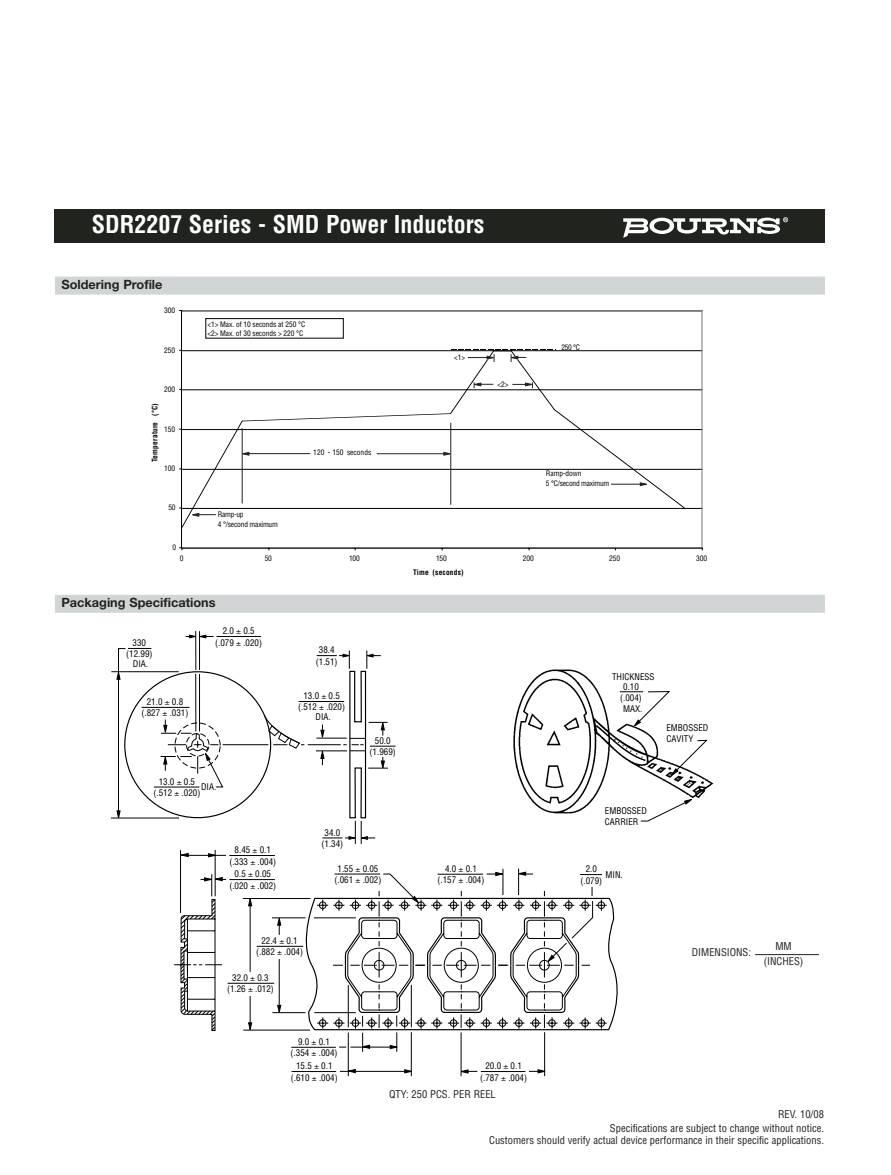
<style>
.page{position:relative;width:891px;height:1175px;background:#fff}
.page>*{position:absolute;margin:0;border:0;box-sizing:border-box;transform-origin:0 0}
.t1{font:700 condensed 24px "Helvetica";color:#fff}
.t2{font:700 12.75px "Helvetica Neue";color:#20231e}
.t3{font:condensed 10.5px/12px "Helvetica";color:#20231e;text-align:right}
.t4{font:condensed 9px/11.2px "Helvetica";color:#000;text-align:center}
.t5{font:condensed 7.35px/10.1px "Helvetica";letter-spacing:-.015em;color:#000101}
.t6{font:700 condensed 7.35px "Helvetica";letter-spacing:.025em;color:#000101}
</style>
<div class="page">
<div style="left:55px;top:209px;width:770px;height:34px;background:#20231e"></div>
<svg style="left:623px;top:217px;width:165px;height:20px"></svg>
<hr style="left:195px;top:674px;width:1px;height:57px;background:#000">
<hr style="left:199px;top:674px;width:1px;height:57px;background:#000">
<hr style="left:195px;top:631px;width:1px;height:38px;background:#000">
<hr style="left:199px;top:631px;width:1px;height:38px;background:#000">
<svg style="left:186px;top:634px;width:28px;height:4px"></svg>
<hr style="left:217px;top:636px;width:44px;height:1px;background:#000">
<hr style="left:111px;top:671px;width:68px;height:1px;background:#000">
<hr style="left:111px;top:817px;width:68px;height:1px;background:#000">
<svg style="left:116px;top:648px;width:35px;height:171px"></svg>
<hr style="left:154px;top:786px;width:45px;height:1px;background:#000">
<hr style="left:299px;top:701px;width:45px;height:1px;background:#000">
<hr style="left:142px;top:707px;width:47px;height:1px;background:#000">
<hr style="left:316px;top:738px;width:31px;height:1px;background:#000">
<hr style="left:316px;top:750px;width:31px;height:1px;background:#000">
<hr style="left:223px;top:744px;width:45px;height:1px;background:#000">
<svg style="left:263px;top:714px;width:41px;height:35px"></svg>
<hr style="left:308px;top:744px;width:33px;height:1px;background:#000">
<img style="left:513px;top:669px;width:201px;height:153px">
<svg style="left:640px;top:798px;width:53px;height:23px"></svg>
<svg style="left:671px;top:739px;width:37px;height:37px"></svg>
<svg style="left:620px;top:691px;width:51px;height:36px"></svg>
<div style="left:55px;top:595px;width:770px;height:18px;background:#d1d5d6"></div>
<svg style="left:298px;top:897px;width:320px;height:133px"></svg>
<hr style="left:272px;top:1012px;width:34px;height:1px;background:#000">
<hr style="left:272px;top:917px;width:34px;height:1px;background:#000">
<hr style="left:279px;top:959px;width:1px;height:47px;background:#000">
<svg style="left:277px;top:1004px;width:4px;height:10px"></svg>
<hr style="left:257px;top:946px;width:46px;height:1px;background:#000">
<hr style="left:243px;top:1029px;width:67px;height:1px;background:#000">
<hr style="left:243px;top:898px;width:68px;height:1px;background:#000">
<svg style="left:248px;top:899px;width:4px;height:7px"></svg>
<hr style="left:228px;top:982px;width:46px;height:1px;background:#000">
<hr style="left:250px;top:903px;width:1px;height:68px;background:#000">
<hr style="left:291px;top:1046px;width:45px;height:1px;background:#000">
<hr style="left:348px;top:1032px;width:1px;height:44px;background:#000">
<hr style="left:411px;top:1032px;width:1px;height:44px;background:#000">
<svg style="left:404px;top:1069px;width:8px;height:4px"></svg>
<svg style="left:346px;top:1069px;width:10px;height:4px"></svg>
<hr style="left:292px;top:1071px;width:44px;height:1px;background:#000">
<hr style="left:340px;top:1071px;width:67px;height:1px;background:#000">
<hr style="left:461px;top:1032px;width:1px;height:44px;background:#000">
<hr style="left:544px;top:1032px;width:1px;height:44px;background:#000">
<hr style="left:481px;top:1071px;width:44px;height:1px;background:#000">
<svg style="left:529px;top:1069px;width:17px;height:4px"></svg>
<hr style="left:180px;top:850px;width:1px;height:63px;background:#000">
<hr style="left:215px;top:849px;width:1px;height:47px;background:#000">
<svg style="left:208px;top:853px;width:9px;height:4px"></svg>
<svg style="left:181px;top:853px;width:8px;height:4px"></svg>
<hr style="left:229px;top:855px;width:46px;height:1px;background:#000">
<hr style="left:186px;top:855px;width:40px;height:1px;background:#000">
<hr style="left:229px;top:879px;width:46px;height:1px;background:#000">
<svg style="left:460px;top:1069px;width:17px;height:4px"></svg>
<svg style="left:174px;top:874px;width:52px;height:157px"></svg>
<hr style="left:755px;top:954px;width:64px;height:1px;background:#20231e">
<div style="left:55px;top:276px;width:770px;height:18px;background:#d1d5d6"></div>
<hr style="left:182px;top:508px;width:520px;height:1px;background:#000101">
<hr style="left:182px;top:469px;width:520px;height:1px;background:#000101">
<hr style="left:182px;top:429px;width:520px;height:1px;background:#000101">
<hr style="left:182px;top:389px;width:520px;height:1px;background:#000101">
<hr style="left:182px;top:350px;width:520px;height:1px;background:#000101">
<hr style="left:182px;top:311px;width:520px;height:1px;background:#000101">
<hr style="left:181px;top:310px;width:521px;height:1px;background:#7d7876">
<hr style="left:702px;top:310px;width:1px;height:238px;background:#7d7876">
<hr style="left:181px;top:547px;width:521px;height:1px;background:#7d7876">
<hr style="left:181px;top:310px;width:1px;height:238px;background:#000101">
<hr style="left:182px;top:548px;width:520px;height:1px;background:#000101">
<div style="left:206px;top:318px;width:137px;height:20px;border:1px solid #000101"></div>
<svg style="left:179px;top:349px;width:506px;height:179px"></svg>
<svg style="left:317px;top:650px;width:79px;height:194px"></svg>
<svg style="left:161px;top:712px;width:63px;height:76px"></svg>
<svg style="left:277px;top:917px;width:7px;height:18px"></svg>
<svg style="left:248px;top:996px;width:5px;height:35px"></svg>
<svg style="left:312px;top:868px;width:295px;height:188px"></svg>
<h1 class="t1" style="left:92px;top:215px;width:394px">SDR2207 Series - SMD Power Inductors</h1>
<h2 class="t2" style="left:61px;top:280px;width:103px">Soldering Profile</h2>
<p class="t5" style="left:164px;top:306px;width:12px">300</p>
<p class="t5" style="left:164px;top:345px;width:12px">250</p>
<p class="t5" style="left:164px;top:384px;width:12px">200</p>
<p class="t6" style="left:152px;top:462px;width:60px;rotate:-90deg">Temperature (°C)</p>
<p class="t5" style="left:164px;top:424px;width:12px">150</p>
<p class="t5" style="left:164px;top:464px;width:12px">100</p>
<p class="t5" style="left:168px;top:503px;width:9px">50</p>
<p class="t5" style="left:172px;top:543px;width:5px">0</p>
<p class="t5" style="left:207px;top:320px;width:99px">&lt;1&gt; Max. of 10 seconds at 250 °C</p>
<p class="t5" style="left:207px;top:328px;width:97px">&lt;2&gt; Max. of 30 seconds &gt; 220 °C</p>
<p class="t5" style="left:218px;top:510px;width:62px">Ramp-up<br>4 °/second maximum</p>
<p class="t5" style="left:313px;top:448px;width:60px">120 - 150 seconds</p>
<p class="t5" style="left:454px;top:353px;width:13px">&lt;1&gt;</p>
<p class="t5" style="left:497px;top:380px;width:13px">&lt;2&gt;</p>
<p class="t5" style="left:561px;top:343px;width:20px">250 °C</p>
<p class="t5" style="left:546px;top:469px;width:65px">Ramp-down<br>5 °C/second maximum</p>
<p class="t5" style="left:180px;top:554px;width:5px">0</p>
<p class="t5" style="left:265px;top:554px;width:9px">50</p>
<p class="t5" style="left:349px;top:554px;width:12px">100</p>
<p class="t5" style="left:436px;top:554px;width:12px">150</p>
<p class="t5" style="left:523px;top:554px;width:12px">200</p>
<p class="t5" style="left:609px;top:554px;width:12px">250</p>
<p class="t5" style="left:696px;top:554px;width:12px">300</p>
<p class="t6" style="left:413px;top:569px;width:52px">Time (seconds)</p>
<h2 class="t2" style="left:61px;top:598px;width:156px">Packaging Specifications</h2>
<p class="t4" style="left:126px;top:638px;width:28px">330 (12.99)</p>
<p class="t4" style="left:133px;top:658px;width:17px">DIA.</p>
<p class="t4" style="left:142px;top:697px;width:48px">21.0 0.8 (.827 .031)</p>
<p class="t4" style="left:215px;top:626px;width:48px">2.0 0.5 (.079 .020)</p>
<p class="t4" style="left:153px;top:776px;width:48px">13.0 0.5 (.512 .020)</p>
<p class="t4" style="left:201px;top:782px;width:17px">DIA.</p>
<p class="t4" style="left:229px;top:845px;width:48px">8.45 0.1 (.333 .004)</p>
<p class="t4" style="left:229px;top:869px;width:48px">0.5 0.05 (.020 .002)</p>
<p class="t4" style="left:316px;top:645px;width:23px">38.4 (1.51)</p>
<p class="t4" style="left:298px;top:691px;width:48px">13.0 0.5 (.512 .020)</p>
<p class="t4" style="left:316px;top:712px;width:17px">DIA.</p>
<p class="t4" style="left:370px;top:735px;width:28px">50.0 (1.969)</p>
<p class="t4" style="left:612px;top:672px;width:44px">THICKNESS</p>
<p class="t4" style="left:623px;top:703px;width:21px">MAX.</p>
<p class="t4" style="left:620px;top:682px;width:23px">0.10 (.004)</p>
<p class="t4" style="left:666px;top:723px;width:43px;line-height:10.5px;text-align:left">EMBOSSED<br>CAVITY</p>
<p class="t4" style="left:322px;top:827px;width:23px">34.0 (1.34)</p>
<p class="t4" style="left:605px;top:806px;width:43px;line-height:10.5px;text-align:left">EMBOSSED<br>CARRIER</p>
<p class="t4" style="left:335px;top:863px;width:48px">1.55 0.05 (.061 .002)</p>
<p class="t4" style="left:580px;top:864px;width:23px">2.0 (.079)</p>
<p class="t4" style="left:606px;top:870px;width:19px">MIN.</p>
<p class="t4" style="left:438px;top:864px;width:48px">4.0 0.1 (.157 .004)</p>
<p class="t4" style="left:256px;top:936px;width:48px">22.4 0.1 (.882 .004)</p>
<p class="t4" style="left:227px;top:973px;width:48px">32.0 0.3 (1.26 .012)</p>
<p class="t4" style="left:291px;top:1037px;width:48px">9.0 0.1 (.354 .004)</p>
<p class="t4" style="left:291px;top:1061px;width:48px">15.5 0.1 (.610 .004)</p>
<p class="t4" style="left:480px;top:1061px;width:48px">20.0 0.1 (.787 .004)</p>
<p class="t3" style="left:389px;top:1089px;width:108px">QTY: 250 PCS. PER REEL</p>
<p class="t3" style="left:692px;top:947px;width:61px">DIMENSIONS:</p>
<p class="t3" style="left:764px;top:940px;width:41px;line-height:14.1px;text-align:center">MM (INCHES)</p>
<p class="t3" style="left:778px;top:1109px;width:47px">REV. 10/08</p>
<p class="t3" style="left:489px;top:1123px;width:336px">Specifications are subject to change without notice.<br>Customers should verify actual device performance in their specific applications.</p>
</div>
